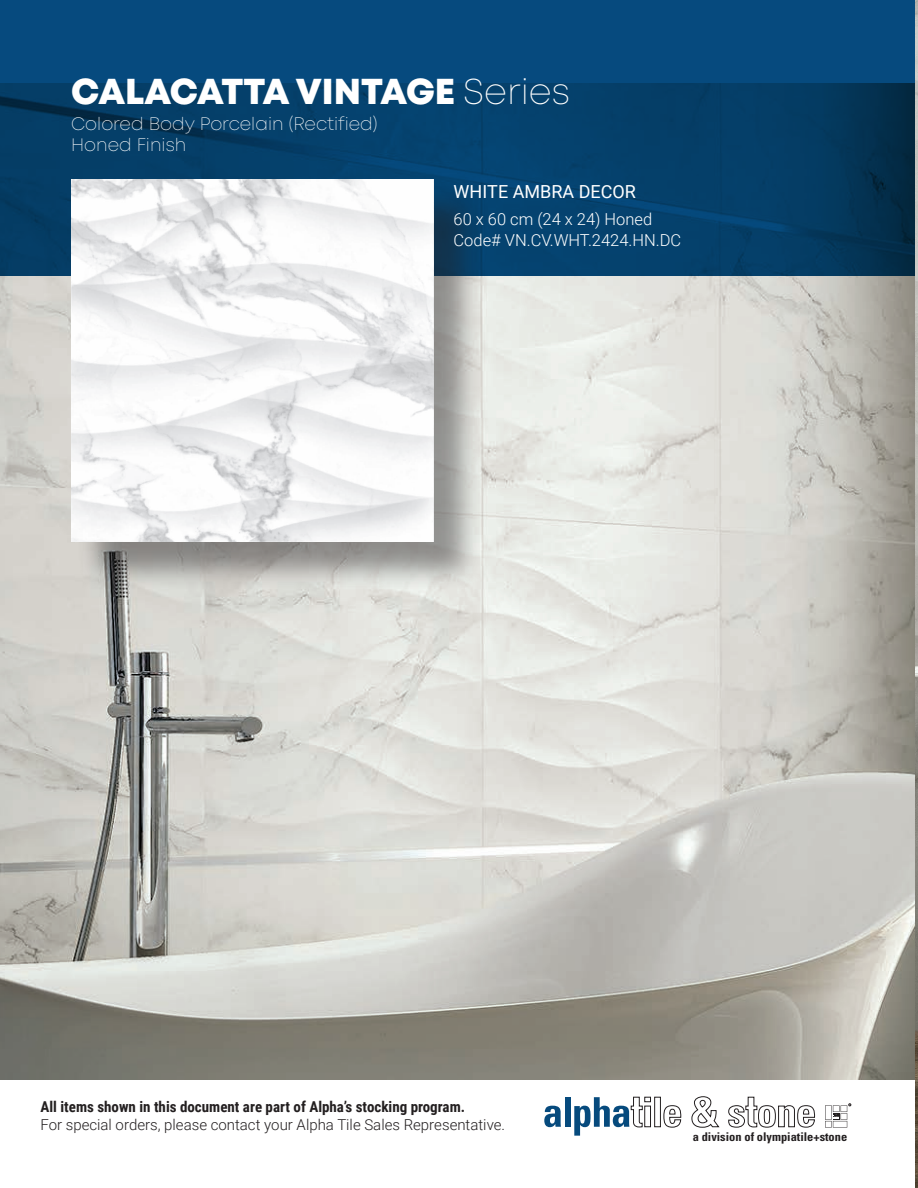
<style>
.page{position:relative;width:918px;height:1188px;background:#fff}
.page>*{position:absolute;margin:0;border:0;box-sizing:border-box;transform-origin:0 0}
.t1{font:36px "Mont Heavy DEMO";letter-spacing:-.015em;color:#fff}
.t2{font:18px/21.6px "Mont Extra Light DEMO";color:#fff}
.t3{font:18px "Roboto";color:#fff}
.t4{font:300 16.5px/21px "Roboto";color:#fff}
.t5{font:300 15px "Roboto";color:#231f20}
.t6{font:700 15px "Roboto Condensed";color:#231f20}
.t7{font:700 condensed 12px "Univers";color:#231f20}
.s1{font-family:"Mont Extra Light DEMO"}
</style>
<div class="page">
<svg style="left:544px;top:1106px;width:17px;height:21px"></svg>
<div style="left:565px;top:1097px;width:5px;height:30px;background:#064a7d"></div>
<svg style="left:574px;top:1096px;width:241px;height:40px"></svg>
<svg style="left:825px;top:1104px;width:26px;height:24px"></svg>
<img style="left:0;top:275px;width:915px;height:805px">
<svg style="left:0;top:0;width:915px;height:275px;background:#05426e"></svg>
<div style="left:77px;top:185px;width:406px;height:407px;background:#231f20;opacity:.45"></div>
<img style="left:71px;top:179px;width:362px;height:362px">
<img style="left:915px;top:0;width:3px;height:1188px">
<h1 class="t1" style="left:71px;top:71px;width:500px">CALACATTA VINTAGE <span class="s1">Series</span></h1>
<p class="t2" style="left:71px;top:113px;width:308px">Colored Body Porcelain (Rectified)<br>Honed Finish</p>
<p class="t3" style="left:454px;top:179px;width:184px">WHITE AMBRA DECOR</p>
<p class="t4" style="left:454px;top:208px;width:229px">60 x 60 cm (24 x 24) Honed<br>Code# VN.CV.WHT.2424.HN.DC</p>
<p class="t6" style="left:40px;top:1096px;width:426px">All items shown in this document are part of Alpha’s stocking program.</p>
<p class="t5" style="left:40px;top:1114px;width:466px">For special orders, please contact your Alpha Tile Sales Representative.</p>
<p class="t7" style="left:693px;top:1129px;width:156px">a division of olympiatile+stone</p>
</div>
